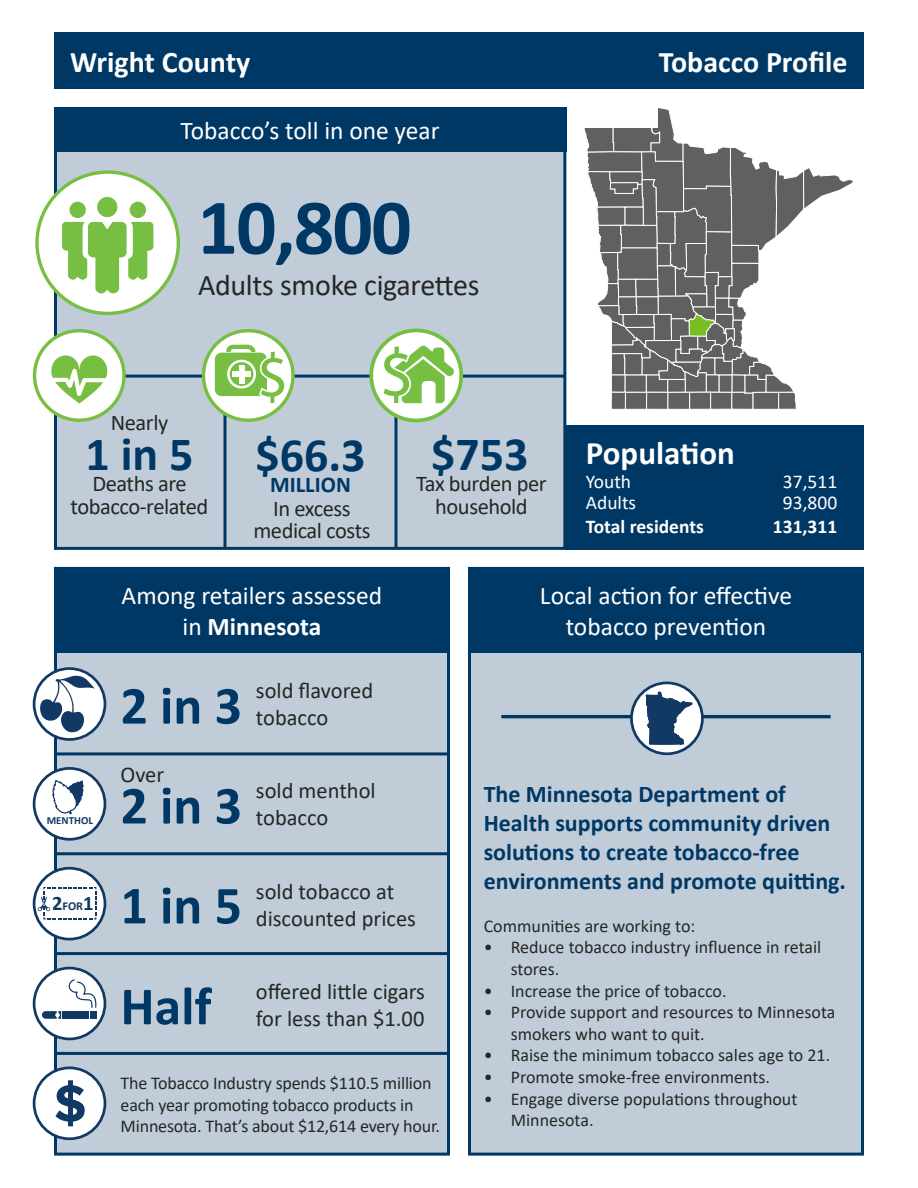
<style>
.page{position:relative;width:918px;height:1188px;background:#fff}
.page>*{position:absolute;margin:0;border:0;box-sizing:border-box;transform-origin:0 0}
.big_adult_smokers{font:700 79.5px "Calibri";color:#003865}
.t1{font:68.7px "Myriad Pro";color:#77bf42}
.t2{font:62.25px "Myriad Pro";color:#77bf42}
.big_numbers{font:700 54px "Calibri";color:#003865}
.big_toll_numbers{font:700 48px "Calibri";color:#003865}
.heading_1{font:700 33px "Calibri";color:#fff}
.adult_smokers_text{font:30px "Calibri";letter-spacing:-.01em;color:#262626}
.title_right__H1{font:700 30px "Calibri";color:#fff}
.title_left__H1{font:700 30px "Calibri";color:#fff}
.heading_1_front{font:25.5px/30.6px "Calibri";color:#fff;text-align:center}
.text{font:700 24px/28.8px "Calibri";color:#003865}
.text-2{font:22.5px/27px "Calibri";color:#262626}
.toll_text{font:22.5px/22.5px "Calibri";letter-spacing:-.02em;color:#262626;text-align:center}
.label{font:700 22.5px "Calibri";color:#003865}
.pop_text{font:19.5px "Calibri";color:#fff}
.text-3{font:700 19.5px "Calibri";color:#fff}
.industry_spending{font:18px/21.6px "Calibri";color:#262626}
.text-4{font:18px "Calibri";color:#262626}
.t3{font:700 12.15px "Calibri";color:#123963}
.t4{font:700 10.95px "Calibri";color:#123963}
.s1{font-size:20.55px}
.s2{font-weight:700}
</style>
<div class="page">
<svg style="left:584px;top:108px;width:269px;height:302px"></svg>
<div style="left:566px;top:425px;width:298px;height:125px;background:#003865"></div>
<div style="left:56px;top:568px;width:392px;height:586px;background:#c0cdd8"></div>
<div style="left:34px;top:1068px;width:71px;height:71px;background:#fff;border-radius:50%"></div>
<div style="left:33px;top:1067px;width:73px;height:73px;border:3px solid #123963;border-radius:50%"></div>
<svg style="left:55px;top:1080px;width:30px;height:46px"></svg>
<hr style="left:54px;top:1052px;width:396px;height:3px;background:#003865">
<div style="left:34px;top:968px;width:71px;height:71px;background:#fff;border-radius:50%"></div>
<div style="left:33px;top:967px;width:73px;height:73px;border:3px solid #123963;border-radius:50%"></div>
<div style="left:63px;top:1011px;width:26px;height:8px;background:#123963"></div>
<svg style="left:42px;top:1011px;width:19px;height:8px"></svg>
<svg style="left:68px;top:978px;width:29px;height:30px"></svg>
<div style="left:90px;top:1011px;width:7px;height:8px;background:#123963"></div>
<hr style="left:54px;top:952px;width:396px;height:3px;background:#003865">
<svg style="left:34px;top:868px;width:71px;height:71px;fill:#fff"></svg>
<div style="left:33px;top:867px;width:73px;height:73px;border:3px solid #123963;border-radius:50%"></div>
<svg style="left:38px;top:887px;width:58px;height:32px"></svg>
<hr style="left:54px;top:852px;width:396px;height:3px;background:#003865">
<div style="left:34px;top:768px;width:71px;height:71px;background:#fff;border-radius:50%"></div>
<div style="left:33px;top:767px;width:73px;height:74px;border:3px solid #123963;border-radius:50%"></div>
<svg style="left:52px;top:781px;width:32px;height:34px"></svg>
<svg style="left:34px;top:669px;width:71px;height:70px"></svg>
<div style="left:33px;top:667px;width:73px;height:74px;border:3px solid #123963;border-radius:50%"></div>
<svg style="left:40px;top:676px;width:55px;height:57px"></svg>
<hr style="left:54px;top:752px;width:396px;height:3px;background:#003865">
<div style="left:54px;top:567px;width:396px;height:86px;background:#003865"></div>
<div style="left:56px;top:109px;width:509px;height:439px;background:#c0cdd8"></div>
<hr style="left:223px;top:375px;width:3px;height:173px;background:#003865">
<hr style="left:54px;top:375px;width:512px;height:3px;background:#003865">
<svg style="left:203px;top:331px;width:90px;height:89px;background:#e9f4e1"></svg>
<div style="left:202px;top:329px;width:93px;height:93px;border:3px solid #77bf42;border-radius:50%"></div>
<div style="left:215px;top:353px;width:52px;height:43px;background:#77bf42;border-radius:7px"></div>
<svg style="left:224px;top:342px;width:63px;height:64px"></svg>
<div style="left:35px;top:331px;width:89px;height:89px;background:#fff;border-radius:50%"></div>
<div style="left:33px;top:329px;width:93px;height:93px;border:3px solid #77bf42;border-radius:50%"></div>
<svg style="left:51px;top:355px;width:56px;height:49px"></svg>
<div style="left:54px;top:107px;width:512px;height:45px;background:#003865"></div>
<svg style="left:35px;top:170px;width:145px;height:145px;background:#e8f4e0"></svg>
<div style="left:97px;top:197px;width:20px;height:20px;background:#77bf42;border-radius:50%"></div>
<div style="left:130px;top:202px;width:16px;height:16px;background:#77bf42;border-radius:50%"></div>
<div style="left:69px;top:202px;width:17px;height:16px;background:#77bf42;border-radius:50%"></div>
<svg style="left:62px;top:222px;width:92px;height:71px;background:#a5d482"></svg>
<div style="left:566px;top:32px;width:298px;height:57px;background:#003865"></div>
<div style="left:54px;top:32px;width:512px;height:57px;background:#003865"></div>
<hr style="left:395px;top:378px;width:3px;height:170px;background:#003865">
<svg style="left:371px;top:330px;width:90px;height:90px"></svg>
<div style="left:369px;top:329px;width:94px;height:93px;border:4px solid #77bf42;border-radius:50%"></div>
<svg style="left:379px;top:343px;width:75px;height:63px;background:#c0deae"></svg>
<div style="left:470px;top:568px;width:392px;height:586px;background:#c0cdd8"></div>
<div style="left:468px;top:567px;width:396px;height:589px;border:3px solid #003865"></div>
<hr style="left:501px;top:715px;width:330px;height:3px;background:#003865">
<svg style="left:631px;top:683px;width:71px;height:71px"></svg>
<div style="left:630px;top:682px;width:74px;height:73px;border:3px solid #123963;border-radius:50%"></div>
<div style="left:631px;top:682px;width:72px;height:72px;border:1px solid #123963;border-radius:50%"></div>
<svg style="left:646px;top:689px;width:47px;height:57px;background:#7087a1"></svg>
<div style="left:468px;top:567px;width:396px;height:86px;background:#003865"></div>
<h1 class="title_left__H1" style="left:70px;top:41px;width:182px">Wright County</h1>
<h1 class="title_right__H1" style="left:659px;top:41px;width:190px">Tobacco Profile</h1>
<h1 class="heading_1_front" style="left:181px;top:115px;width:261px">Tobacco’s toll in one year</h1>
<p class="big_adult_smokers" style="left:198px;top:171px;width:216px">10,800</p>
<p class="adult_smokers_text" style="left:198px;top:264px;width:283px">Adults smoke cigarettes</p>
<p class="t2" style="left:257px;top:338px;width:33px">$</p>
<p class="t1" style="left:379px;top:332px;width:37px">$</p>
<p class="toll_text" style="left:111px;top:410px;width:59px">Nearly</p>
<p class="big_toll_numbers" style="left:86px;top:420px;width:109px">1 in 5</p>
<p class="big_toll_numbers" style="left:431px;top:420px;width:99px">$753</p>
<p class="big_toll_numbers" style="left:255px;top:421px;width:112px">$66.3</p>
<p class="label" style="left:270px;top:469px;width:82px">MILLION</p>
<p class="toll_text" style="left:71px;top:472px;width:139px">Deaths are tobacco-related</p>
<p class="toll_text" style="left:416px;top:472px;width:132px">Tax burden per household</p>
<p class="toll_text" style="left:253px;top:496px;width:119px">In excess medical costs</p>
<h1 class="heading_1" style="left:586px;top:430px;width:151px">Population</h1>
<p class="pop_text" style="left:586px;top:468px;width:47px">Youth</p>
<p class="pop_text" style="left:783px;top:468px;width:56px">37,511</p>
<p class="pop_text" style="left:586px;top:489px;width:52px">Adults</p>
<p class="pop_text" style="left:783px;top:489px;width:56px">93,800</p>
<p class="text-3" style="left:586px;top:513px;width:120px">Total residents</p>
<p class="text-3" style="left:773px;top:513px;width:66px">131,311</p>
<p class="t4" style="left:47px;top:813px;width:48px">MENTHOL</p>
<p class="t3" style="left:52px;top:898px;width:43px"><span class="s1">2</span>FOR<span class="s1">1</span></p>
<h1 class="heading_1_front" style="left:122px;top:580px;width:262px">Among retailers assessed in <span class="s2">Minnesota</span></h1>
<p class="big_numbers" style="left:120px;top:667px;width:123px">2 in 3</p>
<p class="text-2" style="left:256px;top:677px;width:119px">sold flavored tobacco</p>
<p class="text-2" style="left:120px;top:761px;width:45px">Over</p>
<p class="big_numbers" style="left:120px;top:767px;width:123px">2 in 3</p>
<p class="text-2" style="left:256px;top:777px;width:121px">sold menthol</p>
<p class="text-2" style="left:256px;top:804px;width:74px">tobacco</p>
<p class="big_numbers" style="left:120px;top:867px;width:123px">1 in 5</p>
<p class="text-2" style="left:256px;top:877px;width:140px">sold tobacco at</p>
<p class="text-2" style="left:256px;top:904px;width:162px">discounted prices</p>
<p class="big_numbers" style="left:120px;top:968px;width:93px">Half</p>
<p class="text-2" style="left:256px;top:977px;width:171px">offered little cigars</p>
<p class="text-2" style="left:256px;top:1004px;width:170px">for less than $1.00</p>
<p class="industry_spending" style="left:121px;top:1072px;width:321px">The Tobacco Industry spends $110.5 million each year promoting tobacco products in<br>Minnesota. That’s about $12,614 every hour.</p>
<h1 class="heading_1_front" style="left:540px;top:580px;width:254px">Local action for effective tobacco prevention</h1>
<p class="text" style="left:484px;top:780px;width:364px">The Minnesota Department of Health supports community driven solutions to create tobacco-free environments and promote quitting.</p>
<p class="text-4" style="left:484px;top:913px;width:213px">Communities are working to:</p>
<p class="industry_spending" style="left:511px;top:936px;width:312px;text-indent:-27px">• Reduce tobacco industry influence in retail stores.</p>
<p class="industry_spending" style="left:484px;top:979px;width:244px">• Increase the price of tobacco.</p>
<p class="industry_spending" style="left:511px;top:1001px;width:326px;text-indent:-27px">• Provide support and resources to Minnesota smokers who want to quit.</p>
<p class="industry_spending" style="left:484px;top:1044px;width:348px">• Raise the minimum tobacco sales age to 21.</p>
<p class="industry_spending" style="left:484px;top:1066px;width:288px">• Promote smoke-free environments.</p>
<p class="industry_spending" style="left:511px;top:1087px;width:288px;text-indent:-27px">• Engage diverse populations throughout<br>Minnesota.</p>
</div>
